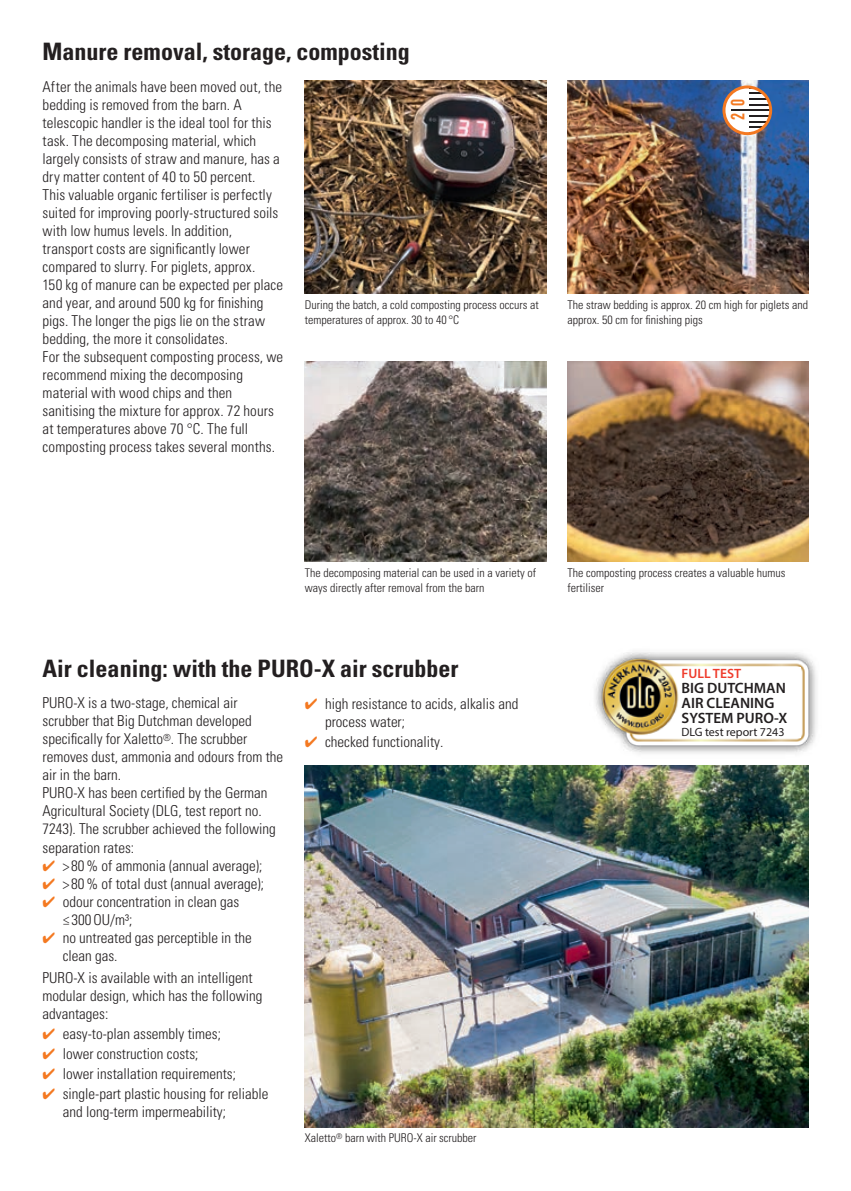
<style>
.page{position:relative;width:851px;height:1191px;background:#fff}
.page>*{position:absolute;margin:0;border:0;box-sizing:border-box;transform-origin:0 0}
.t1{font:700 condensed 24px "Univers LT Std";color:#231f20}
.t2{font:700 18.9px "DIN Condensed";color:#f47921}
.t3{font:300 condensed 15px/18px "Univers LT Std";color:#231f20}
.t4{font:600 15px/15px "Myriad Pro";color:#231f20}
.t5{font:600 13.5px "Myriad Pro";color:#ef3c2c}
.t6{font:300 condensed 12px/15px "Univers LT Std";color:#231f20}
.t7{font:12px "Myriad Pro";color:#231f20}
.s1{color:#f47921}
</style>
<div class="page">
<img style="left:567px;top:361px;width:241px;height:200px">
<img style="left:305px;top:361px;width:241px;height:200px">
<img style="left:305px;top:81px;width:241px;height:212px">
<img style="left:567px;top:81px;width:241px;height:212px">
<img style="left:305px;top:765px;width:503px;height:362px">
<div style="left:723px;top:87px;width:47px;height:47px;background:#fff;border-radius:50%"></div>
<hr style="left:730px;top:109px;width:40px;height:2px;background:#231f20">
<hr style="left:749px;top:115px;width:21px;height:2px;background:#231f20">
<hr style="left:749px;top:121px;width:21px;height:2px;background:#231f20">
<hr style="left:749px;top:126px;width:21px;height:2px;background:#231f20">
<hr style="left:749px;top:132px;width:21px;height:2px;background:#231f20">
<svg style="left:749px;top:104px;width:19px;height:1px"></svg>
<hr style="left:749px;top:98px;width:21px;height:2px;background:#231f20">
<hr style="left:749px;top:92px;width:21px;height:2px;background:#231f20">
<svg style="left:758px;top:87px;width:12px;height:1px"></svg>
<div style="left:722px;top:85px;width:50px;height:50px;border:3px solid #f47921;border-radius:50%"></div>
<img style="left:595px;top:652px;width:222px;height:102px">
<div style="left:681px;top:667px;width:119px;height:70px;background:#fff"></div>
<h1 class="t1" style="left:43px;top:37px;width:369px">Manure removal, storage, composting</h1>
<p class="t3" style="left:43px;top:77px;width:242px">After the animals have been moved out, the bedding is removed from the barn. A telescopic handler is the ideal tool for this task. The decomposing material, which largely consists of straw and manure, has a dry matter content of 40 to 50 percent.<br>This valuable organic fertiliser is perfectly suited for improving poorly-structured soils with low humus levels. In addition, transport costs are significantly lower compared to slurry. For piglets, approx.<br>150 kg of manure can be expected per place and year, and around 500 kg for finishing pigs. The longer the pigs lie on the straw bedding, the more it consolidates.<br>For the subsequent composting process, we recommend mixing the decomposing material with wood chips and then sanitising the mixture for approx. 72 hours at temperatures above 70 °C. The full composting process takes several months.</p>
<p class="t2" style="left:725px;top:120px;width:22px;rotate:-90deg">2 0</p>
<p class="t6" style="left:305px;top:297px;width:235px">During the batch, a cold composting process occurs at temperatures of approx. 30 to 40 °C</p>
<p class="t6" style="left:567px;top:297px;width:242px">The straw bedding is approx. 20 cm high for piglets and approx. 50 cm for finishing pigs</p>
<p class="t6" style="left:305px;top:565px;width:233px">The decomposing material can be used in a variety of ways directly after removal from the barn</p>
<p class="t6" style="left:567px;top:565px;width:219px">The composting process creates a valuable humus fertiliser</p>
<h1 class="t1" style="left:43px;top:653px;width:417px">Air cleaning: with the PURO-X air scrubber</h1>
<p class="t3" style="left:43px;top:694px;width:242px">PURO-X is a two-stage, chemical air scrubber that Big Dutchman developed specifically for Xaletto<sup>®</sup>. The scrubber removes dust, ammonia and odours from the air in the barn.<br>PURO-X has been certified by the German Agricultural Society (DLG, test report no.<br>7243). The scrubber achieved the following separation rates:</p>
<p class="t3" style="left:43px;top:856px;width:221px"><span class="s1">✔</span> &gt; 80% of ammonia (annual average);</p>
<p class="t3" style="left:43px;top:874px;width:223px"><span class="s1">✔</span> &gt; 80% of total dust (annual average);</p>
<p class="t3" style="left:63px;top:892px;width:178px;text-indent:-20px"><span class="s1">✔</span> odour concentration in clean gas ≤ 300OU/m³;</p>
<p class="t3" style="left:63px;top:928px;width:191px;text-indent:-20px"><span class="s1">✔</span> no untreated gas perceptible in the clean gas.</p>
<p class="t3" style="left:43px;top:968px;width:221px">PURO-X is available with an intelligent modular design, which has the following advantages:</p>
<p class="t3" style="left:43px;top:1024px;width:180px"><span class="s1">✔</span> easy-to-plan assembly times;</p>
<p class="t3" style="left:43px;top:1044px;width:157px"><span class="s1">✔</span> lower construction costs;</p>
<p class="t3" style="left:43px;top:1065px;width:195px"><span class="s1">✔</span> lower installation requirements;</p>
<p class="t3" style="left:63px;top:1085px;width:207px;text-indent:-20px"><span class="s1">✔</span> single-part plastic housing for reliable and long-term impermeability;</p>
<p class="t3" style="left:325px;top:694px;width:195px;text-indent:-20px"><span class="s1">✔</span> high resistance to acids, alkalis and process water;</p>
<p class="t3" style="left:305px;top:733px;width:140px"><span class="s1">✔</span> checked functionality.</p>
<p class="t6" style="left:305px;top:1130px;width:173px">Xaletto<sup>®</sup> barn with PURO-X air scrubber</p>
<p class="t5" style="left:681px;top:664px;width:61px">FULL TEST</p>
<p class="t4" style="left:681px;top:679px;width:107px">BIG DUTCHMAN<br>AIR CLEANING<br>SYSTEM PURO-X</p>
<p class="t7" style="left:681px;top:724px;width:104px">DLG test report 7243</p>
</div>
